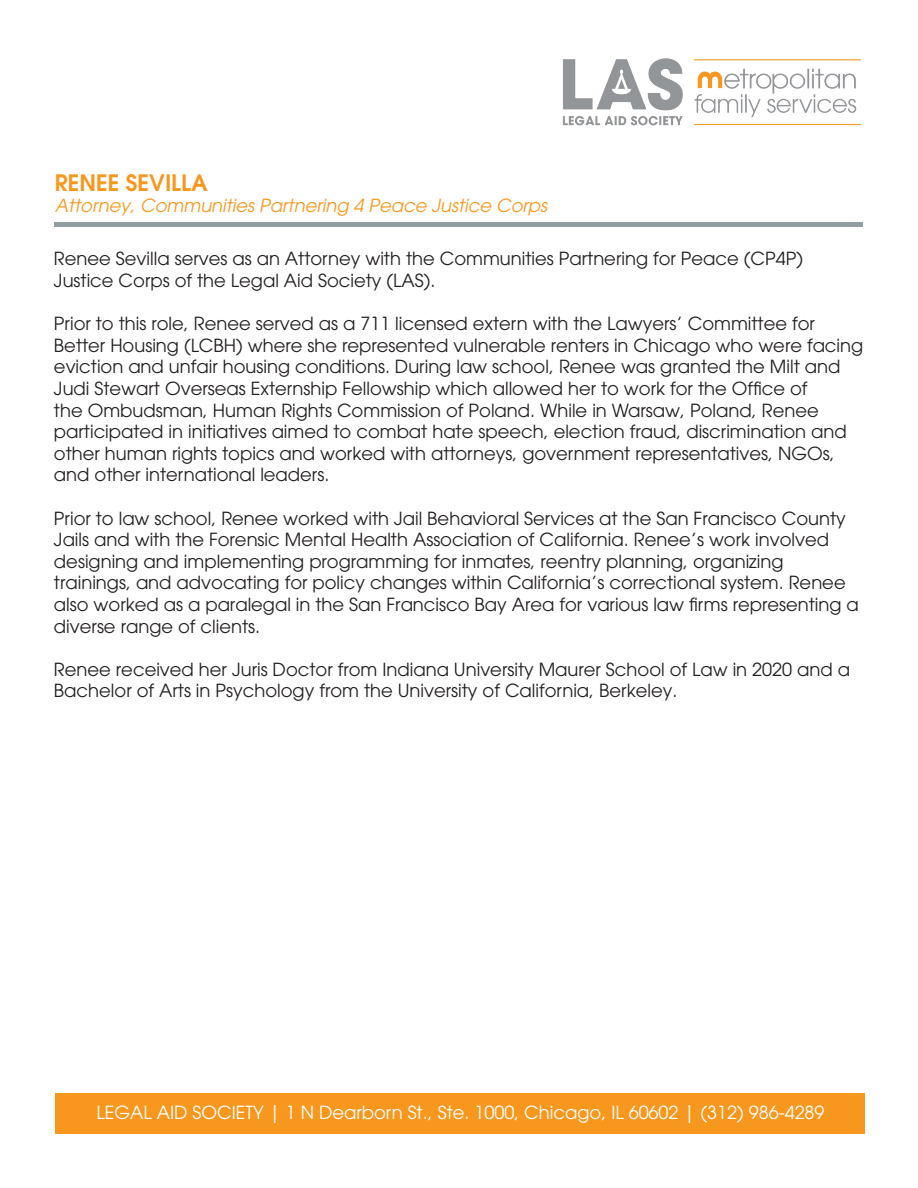
<style>
.page{position:relative;width:918px;height:1188px;background:#fff}
.page>*{position:absolute;margin:0;border:0;box-sizing:border-box;transform-origin:0 0}
.t1{font:600 22.5px "Avant Garde";color:#f7981e}
.t2{font:18px/21.6px "Avant Garde";color:#231f20}
.t3{font:18px "Avant Garde";color:#fff}
.t4{font:italic 18px "Avant Garde";color:#f7981e}
</style>
<div class="page">
<div style="left:55px;top:222px;width:808px;height:5px;background:#929da1"></div>
<div style="left:55px;top:1094px;width:810px;height:40px;background:#f7971d"></div>
<img style="left:563px;top:58px;width:298px;height:68px">
<p class="t1" style="left:55px;top:168px;width:154px">RENEE SEVILLA</p>
<p class="t4" style="left:55px;top:195px;width:494px">Attorney, Communities Partnering 4 Peace Justice Corps</p>
<p class="t2" style="left:54px;top:248px;width:751px">Renee Sevilla serves as an Attorney with the Communities Partnering for Peace (CP4P)<br>Justice Corps of the Legal Aid Society (LAS).</p>
<p class="t2" style="left:54px;top:313px;width:811px">Prior to this role, Renee served as a 711 licensed extern with the Lawyers’ Committee for Better Housing (LCBH) where she represented vulnerable renters in Chicago who were facing eviction and unfair housing conditions. During law school, Renee was granted the Milt and Judi Stewart Overseas Externship Fellowship which allowed her to work for the Office of<br>the Ombudsman, Human Rights Commission of Poland. While in Warsaw, Poland, Renee participated in initiatives aimed to combat hate speech, election fraud, discrimination and other human rights topics and worked with attorneys, government representatives, NGOs, and other international leaders.</p>
<p class="t2" style="left:54px;top:507px;width:806px">Prior to law school, Renee worked with Jail Behavioral Services at the San Francisco County Jails and with the Forensic Mental Health Association of California. Renee’s work involved designing and implementing programming for inmates, reentry planning, organizing trainings, and advocating for policy changes within California’s correctional system. Renee also worked as a paralegal in the San Francisco Bay Area for various law firms representing a diverse range of clients.</p>
<p class="t2" style="left:54px;top:658px;width:798px">Renee received her Juris Doctor from Indiana University Maurer School of Law in 2020 and a<br>Bachelor of Arts in Psychology from the University of California, Berkeley.</p>
<p class="t3" style="left:96px;top:1101px;width:730px">LEGAL AID SOCIETY | 1 N Dearborn St., Ste. 1000, Chicago, IL 60602 | (312) 986-4289</p>
</div>
